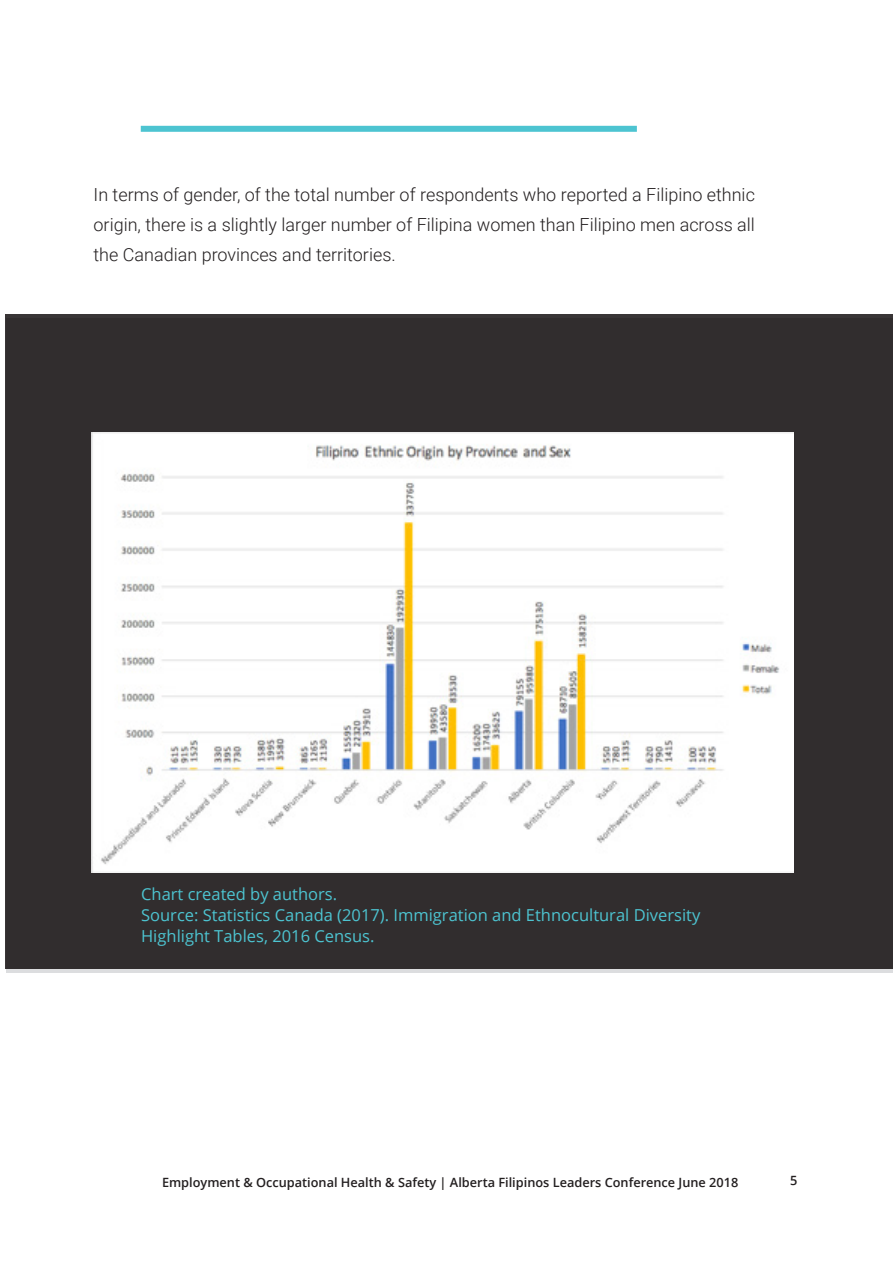
<style>
.page{position:relative;width:893px;height:1263px;background:#fff}
.page>*{position:absolute;margin:0;border:0;box-sizing:border-box;transform-origin:0 0}
.Pull_Quote_Text{font:300 18px/30px "Roboto";color:#231f20;text-align:justify}
.Blue_Text_-_Align_Ce{font:16.5px/21px "Open Sans";color:#4dc4d1}
.Top_Right_Address{font:600 12.75px "Open Sans";color:#231f20}
.Page_Number_-_Align{font:600 12.75px "Open Sans";color:#231f20}
</style>
<div class="page">
<div style="left:5px;top:314px;width:888px;height:655px;background:#312d2e"></div>
<div style="left:141px;top:126px;width:496px;height:6px;background:#4dc4d1"></div>
<img style="left:92px;top:433px;width:702px;height:439px">
<p class="Pull_Quote_Text" style="left:94px;top:179px;width:663px">In terms of gender, of the total number of respondents who reported a Filipino ethnic origin, there is a slightly larger number of Filipina women than Filipino men across all the Canadian provinces and territories.</p>
<p class="Blue_Text_-_Align_Ce" style="left:141px;top:883px;width:198px">Chart created by authors.</p>
<p class="Blue_Text_-_Align_Ce" style="left:141px;top:904px;width:561px">Source: Statistics Canada (2017). Immigration and Ethnocultural Diversity<br>Highlight Tables, 2016 Census.</p>
<p class="Top_Right_Address" style="left:162px;top:1174px;width:578px">Employment &amp; Occupational Health &amp; Safety | Alberta Filipinos Leaders Conference June 2018</p>
<p class="Page_Number_-_Align" style="left:790px;top:1171px;width:9px">5</p>
</div>
